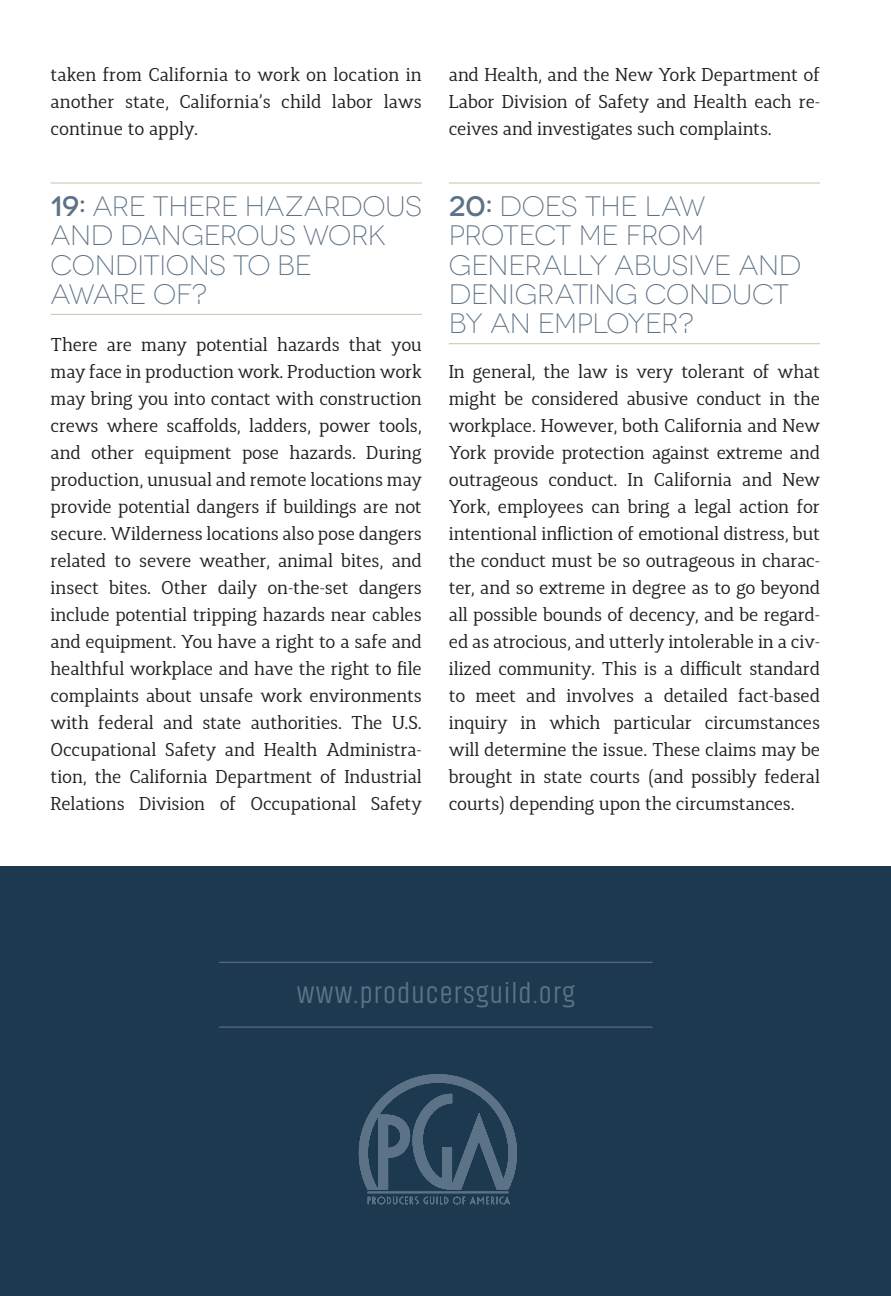
<style>
.page{position:relative;width:891px;height:1296px;background:#fff}
.page>*{position:absolute;margin:0;border:0;box-sizing:border-box;transform-origin:0 0}
.Body_Text{font:300 29.25px "Akhand";letter-spacing:.04em;color:#5c7286}
.Question{font:300 28.12px/29.2px "Novecentowide";letter-spacing:-.015em;color:#5c7286}
.body{font:18.45px/27px "Synerga Pro";letter-spacing:-.01em;color:#231f20;text-align:justify}
.s1{font-weight:500}
</style>
<div class="page">
<hr style="left:51px;top:182px;width:371px;height:2px;background:#cdcab3">
<hr style="left:51px;top:314px;width:371px;height:1px;background:#cdcab3">
<hr style="left:449px;top:182px;width:371px;height:2px;background:#cdcab3">
<hr style="left:449px;top:343px;width:371px;height:1px;background:#cdcab3">
<div style="left:0;top:867px;width:891px;height:429px;background:#1d3950"></div>
<hr style="left:219px;top:962px;width:434px;height:1px;background:#5c7286">
<hr style="left:219px;top:1027px;width:434px;height:1px;background:#5c7286">
<svg style="left:359px;top:1074px;width:158px;height:130px"></svg>
<p class="body" style="left:51px;top:61px;width:373px">taken from California to work on location in another state, California’s child labor laws continue to apply.</p>
<p class="Question" style="left:51px;top:192px;width:373px"><span class="s1">19:</span> ARE THERE HAZARDOUS<br>AND DANGEROUS WORK<br>CONDITIONS TO BE<br>AWARE OF?</p>
<p class="body" style="left:51px;top:331px;width:373px">There are many potential hazards that you may face in production work. Production work may bring you into contact with construction crews where scaffolds, ladders, power tools, and other equipment pose hazards. During production, unusual and remote locations may provide potential dangers if buildings are not secure. Wilderness locations also pose dangers related to severe weather, animal bites, and insect bites. Other daily on-the-set dangers include potential tripping hazards near cables and equipment. You have a right to a safe and healthful workplace and have the right to file complaints about unsafe work environments with federal and state authorities. The U.S.<br>Occupational Safety and Health Administra&shy;tion, the California Department of Industrial Relations Division of Occupational Safety</p>
<p class="body" style="left:449px;top:61px;width:373px">and Health, and the New York Department of Labor Division of Safety and Health each re&shy;ceives and investigates such complaints.</p>
<p class="Question" style="left:449px;top:192px;width:354px"><span class="s1">20:</span> DOES THE LAW<br>PROTECT ME FROM<br>GENERALLY ABUSIVE AND<br>DENIGRATING CONDUCT<br>BY AN EMPLOYER?</p>
<p class="body" style="left:449px;top:358px;width:373px">In general, the law is very tolerant of what might be considered abusive conduct in the workplace. However, both California and New York provide protection against extreme and outrageous conduct. In California and New York, employees can bring a legal action for intentional infliction of emotional distress, but the conduct must be so outrageous in charac&shy;ter, and so extreme in degree as to go beyond all possible bounds of decency, and be regard&shy;ed as atrocious, and utterly intolerable in a civ&shy;ilized community. This is a difficult standard to meet and involves a detailed fact-based inquiry in which particular circumstances will determine the issue. These claims may be brought in state courts (and possibly federal courts) depending upon the circumstances.</p>
<p class="Body_Text" style="left:297px;top:978px;width:279px">www.producersguild.org</p>
</div>
